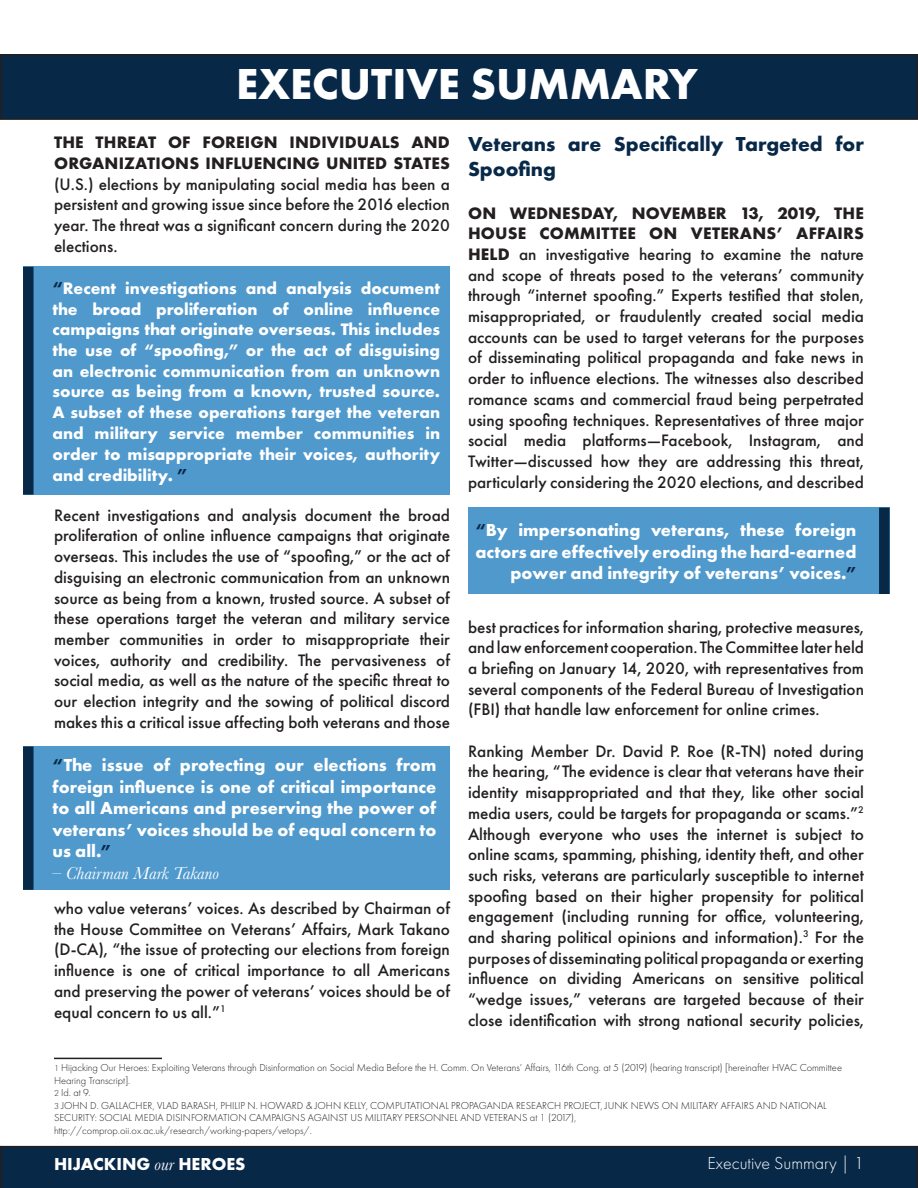
<style>
.page{position:relative;width:918px;height:1188px;background:#fff}
.page>*{position:absolute;margin:0;border:0;box-sizing:border-box;transform-origin:0 0}
.t1{font:700 45px "Futura PT";color:#fff}
.t2{font:700 21px/25.2px "Futura PT";color:#082848}
.t3{font:700 18px/21.6px "Futura PT";color:#fff;text-align:justify}
.t4{font:italic 18px "Baskerville";color:#fff}
.t5{font:300 18px "Futura PT";color:#fff}
.t6{font:500 17.25px/20.7px "Futura PT";color:#231f20;text-align:justify}
.t7{font:700 17.25px/20.9px "Futura PT";color:#fff;text-align:justify}
.Footnote_Style{font:300 10.5px/12.6px "Futura PT";color:#231f20}
.s1{font-weight:700}
.s2{font-size:18px;color:#082848}
.s3{color:#082848}
.s4{font-size:9px}
.s5{font-family:"Baskerville";font-weight:400;font-style:italic}
</style>
<div class="page">
<div style="left:34px;top:267px;width:416px;height:228px;background:#5099cd"></div>
<div style="left:34px;top:746px;width:416px;height:144px;background:#5099cd"></div>
<div style="left:468px;top:508px;width:411px;height:86px;background:#5099cd"></div>
<div style="left:0;top:1146px;width:918px;height:42px;background:#082848"></div>
<div style="left:1px;top:55px;width:916px;height:64px;background:#082848"></div>
<div style="left:0;top:54px;width:918px;height:66px;border:2px solid #231f20"></div>
<hr style="left:54px;top:1058px;width:108px;height:1px;background:#231f20">
<div style="left:23px;top:267px;width:11px;height:228px;background:#082848"></div>
<div style="left:23px;top:746px;width:11px;height:144px;background:#082848"></div>
<div style="left:879px;top:508px;width:11px;height:86px;background:#082848"></div>
<p class="t1" style="left:236px;top:55px;width:463px">EXECUTIVE SUMMARY</p>
<p class="t6" style="left:54px;top:132px;width:397px"><span class="s1">THE THREAT OF FOREIGN INDIVIDUALS AND ORGANIZATIONS INFLUENCING UNITED STATES </span>(U.S.) elections by manipulating social media has been a persistent and growing issue since before the 2016 election year. The threat was a significant concern during the 2020 elections.</p>
<p class="t7" style="left:52px;top:277px;width:389px"><span class="s2">“</span>Recent investigations and analysis document the broad proliferation of online influence campaigns that originate overseas. This includes the use of “spoofing,” or the act of disguising an electronic communication from an unknown source as being from a known, trusted source.<br>A subset of these operations target the veteran and military service member communities in order to misappropriate their voices, authority and credibility. <span class="s2">”</span></p>
<p class="t6" style="left:54px;top:505px;width:398px">Recent investigations and analysis document the broad proliferation of online influence campaigns that originate overseas. This includes the use of “spoofing,” or the act of disguising an electronic communication from an unknown source as being from a known, trusted source. A subset of these operations target the veteran and military service member communities in order to misappropriate their voices, authority and credibility. The pervasiveness of social media, as well as the nature of the specific threat to our election integrity and the sowing of political discord makes this a critical issue affecting both veterans and those</p>
<p class="t3" style="left:52px;top:754px;width:386px"><span class="s3">“</span>The issue of protecting our elections from foreign influence is one of critical importance to all Americans and preserving the power of veterans’ voices should be of equal concern to us all.<span class="s3">”</span></p>
<p class="t4" style="left:52px;top:861px;width:168px">– Chairman Mark Takano</p>
<p class="t6" style="left:54px;top:898px;width:398px">who value veterans’ voices. As described by Chairman of the House Committee on Veterans’ Affairs, Mark Takano (D-CA), “the issue of protecting our elections from foreign influence is one of critical importance to all Americans and preserving the power of veterans’ voices should be of equal concern to us all.”<sup>1</sup></p>
<p class="t2" style="left:468px;top:131px;width:398px">Veterans are Specifically Targeted for<br>Spoofing</p>
<p class="t6" style="left:468px;top:202px;width:398px"><span class="s1">ON WEDNESDAY, NOVEMBER 13, 2019, THE HOUSE COMMITTEE ON VETERANS’ AFFAIRS HELD</span> an investigative hearing to examine the nature and scope of threats posed to the veterans’ community through “internet spoofing.” Experts testified that stolen, misappropriated, or fraudulently created social media accounts can be used to target veterans for the purposes of disseminating political propaganda and fake news in order to influence elections. The witnesses also described romance scams and commercial fraud being perpetrated using spoofing techniques. Representatives of three major social media platforms—Facebook, Instagram, and Twitter—discussed how they are addressing this threat, particularly considering the 2020 elections, and described</p>
<p class="t3" style="left:476px;top:519px;width:382px;text-align:right"><span class="s3">“</span>By impersonating veterans, these foreign actors are effectively eroding the hard-earned power and integrity of veterans’ voices.<span class="s3">”</span></p>
<p class="t6" style="left:468px;top:616px;width:398px">best practices for information sharing, protective measures, and law enforcement cooperation. The Committee later held a briefing on January 14, 2020, with representatives from several components of the Federal Bureau of Investigation (FBI) that handle law enforcement for online crimes.</p>
<p class="t6" style="left:468px;top:741px;width:398px">Ranking Member Dr. David P. Roe (R-TN) noted during the hearing, “The evidence is clear that veterans have their identity misappropriated and that they, like other social media users, could be targets for propaganda or scams.”<sup>2<br></sup>Although everyone who uses the internet is subject to online scams, spamming, phishing, identity theft, and other such risks, veterans are particularly susceptible to internet spoofing based on their higher propensity for political engagement (including running for office, volunteering, and sharing political opinions and information).<sup>3</sup> For the purposes of disseminating political propaganda or exerting influence on dividing Americans on sensitive political “wedge issues,” veterans are targeted because of their close identification with strong national security policies,</p>
<p class="Footnote_Style" style="left:54px;top:1061px;width:790px"><span class="s4">1</span> Hijacking Our Heroes: Exploiting Veterans through Disinformation on Social Media Before the H. Comm. On Veterans’ Affairs, 116th Cong. at 5 (2019) (hearing transcript) [hereinafter HVAC Committee<br>Hearing Transcript].</p>
<p class="Footnote_Style" style="left:54px;top:1086px;width:38px"><span class="s4">2</span> Id. at 9.</p>
<p class="Footnote_Style" style="left:54px;top:1099px;width:774px"><span class="s4">3</span> JOHN D. GALLACHER, VLAD BARASH, PHILIP N. HOWARD &amp; JOHN KELLY, COMPUTATIONAL PROPAGANDA RESEARCH PROJECT, JUNK NEWS ON MILITARY AFFAIRS AND NATIONAL<br>SECURITY: SOCIAL MEDIA DISINFORMATION CAMPAIGNS AGAINST US MILITARY PERSONNEL AND VETERANS at 1 (2017),</p>
<p class="Footnote_Style" style="left:54px;top:1124px;width:259px">http://comprop.oii.ox.ac.uk/research/working-papers/vetops/.</p>
<p class="t3" style="left:54px;top:1153px;width:193px">HIJACKING <span class="s5">our</span> HEROES</p>
<p class="t5" style="left:707px;top:1153px;width:158px">Executive Summary | 1</p>
</div>
